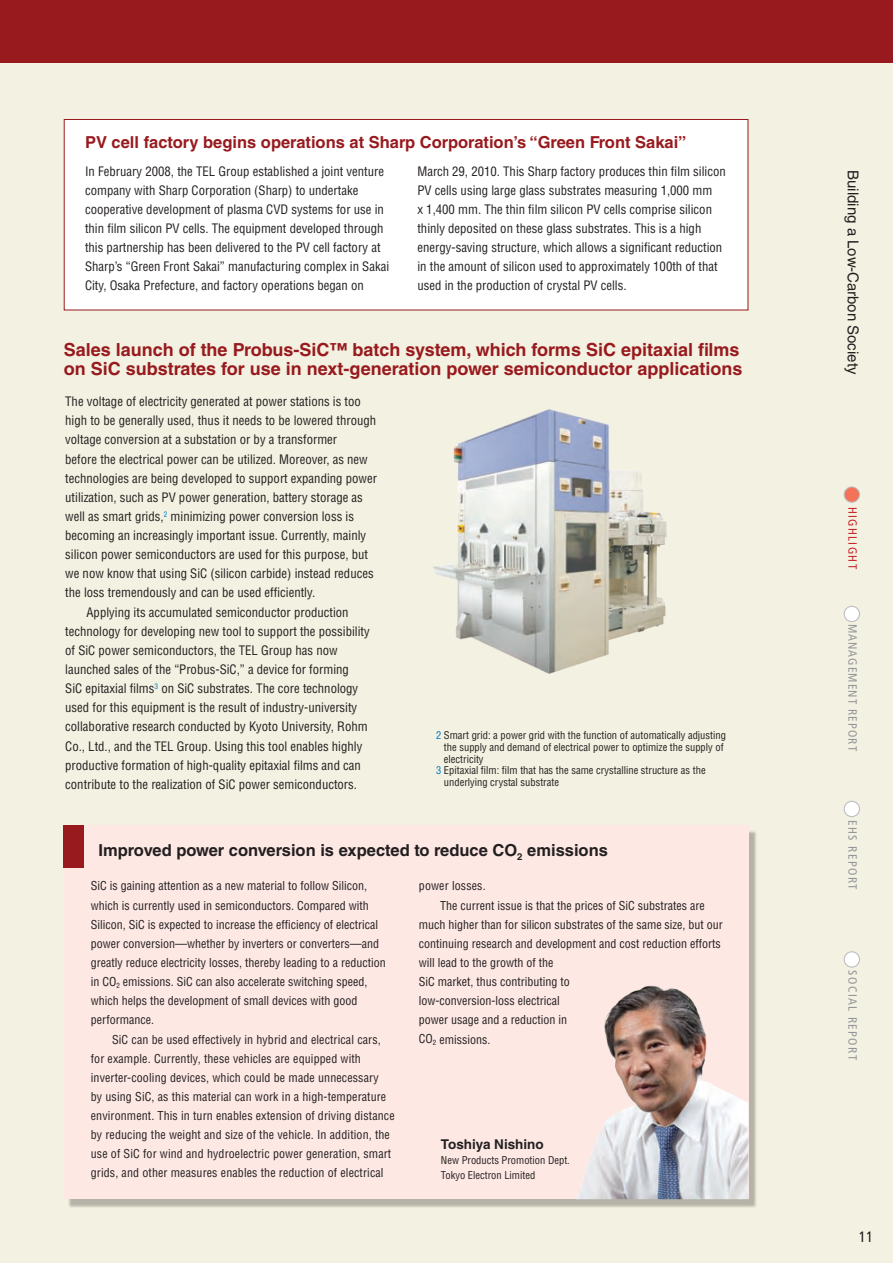
<style>
.page{position:relative;width:893px;height:1263px;background:#f3f1e1}
.page>*{position:absolute;margin:0;border:0;box-sizing:border-box;transform-origin:0 0}
.subhead_2{font:700 18px/19.2px "Helvetica LT Std";color:#981a1e}
.subhead_2-2{font:700 16.5px "Helvetica LT Std";color:#981a1e}
.subhead_K{font:700 16.5px "Helvetica LT Std";color:#231f20}
.section{font:15px "Helvetica LT Std";color:#231f20}
.t1{font:condensed 15px "Frutiger";color:#231f20}
.name1{font:700 13.5px "Helvetica LT Std";color:#231f20}
.body_1st{font:condensed 12.75px/19.2px "Helvetica LT Std";color:#231f20}
.body{font:condensed 12.75px/19.2px "Helvetica LT Std";color:#231f20}
.body_K{font:condensed 12px/19.2px "Helvetica LT Std";letter-spacing:.01em;color:#231f20}
.body_K_1st{font:condensed 12px/19.2px "Helvetica LT Std";color:#231f20}
.t2{font:condensed 12px "Frutiger";letter-spacing:.115em;color:#939598}
.t3{font:condensed 12px "Frutiger";letter-spacing:.09em;color:#939598}
.t4{font:condensed 12px "Frutiger";letter-spacing:.115em;color:#c8242b}
.note{font:condensed 10.5px/11.7px "Helvetica LT Std";color:#231f20}
.name2{font:condensed 10.5px "Helvetica LT Std";color:#231f20}
.s1{color:#0078c0}
</style>
<div class="page">
<div style="left:844px;top:487px;width:15px;height:15px;background:#f37258;border-radius:50%"></div>
<div style="left:844px;top:486px;width:16px;height:17px;border:1px solid #bcbdc0;border-radius:50%"></div>
<div style="left:844px;top:606px;width:15px;height:15px;background:#fff;border-radius:50%"></div>
<div style="left:844px;top:606px;width:16px;height:16px;border:1px solid #bcbdc0;border-radius:50%"></div>
<div style="left:844px;top:801px;width:15px;height:16px;background:#fff;border-radius:50%"></div>
<div style="left:844px;top:801px;width:16px;height:16px;border:1px solid #bcbdc0;border-radius:50%"></div>
<div style="left:844px;top:952px;width:15px;height:15px;background:#fff;border-radius:50%"></div>
<div style="left:844px;top:951px;width:16px;height:17px;border:1px solid #bcbdc0;border-radius:50%"></div>
<div style="left:0;top:0;width:893px;height:62px;background:#981a1e"></div>
<div style="left:64px;top:119px;width:684px;height:191px;background:#fff;border:1px solid #981a1e"></div>
<div style="left:68px;top:830px;width:689px;height:378px;background:#231f20;opacity:.3"></div>
<div style="left:64px;top:826px;width:684px;height:373px;background:#fde8e4"></div>
<img style="left:576px;top:985px;width:172px;height:214px">
<div style="left:64px;top:826px;width:20px;height:42px;background:#981a1e"></div>
<img style="left:433px;top:409px;width:234px;height:265px">
<p class="subhead_2-2" style="left:85px;top:132px;width:603px">PV cell factory begins operations at Sharp Corporation’s “Green Front Sakai”</p>
<p class="body_1st" style="left:85px;top:161px;width:306px">In February 2008, the TEL Group established a joint venture company with Sharp Corporation (Sharp) to undertake cooperative development of plasma CVD systems for use in thin film silicon PV cells. The equipment developed through this partnership has been delivered to the PV cell factory at Sharp’s “Green Front Sakai” manufacturing complex in Sakai City, Osaka Prefecture, and factory operations began on</p>
<p class="body_1st" style="left:417px;top:161px;width:310px">March 29, 2010. This Sharp factory produces thin film silicon PV cells using large glass substrates measuring 1,000 mm<br>x 1,400 mm. The thin film silicon PV cells comprise silicon thinly deposited on these glass substrates. This is a high energy-saving structure, which allows a significant reduction in the amount of silicon used to approximately 100th of that used in the production of crystal PV cells.</p>
<p class="subhead_2" style="left:64px;top:340px;width:680px">Sales launch of the Probus-SiC™ batch system, which forms SiC epitaxial films on SiC substrates for use in next-generation power semiconductor applications</p>
<p class="body_1st" style="left:65px;top:392px;width:313px">The voltage of electricity generated at power stations is too high to be generally used, thus it needs to be lowered through voltage conversion at a substation or by a transformer<br>before the electrical power can be utilized. Moreover, as new technologies are being developed to support expanding power utilization, such as PV power generation, battery storage as well as smart grids,<sup>2</sup> minimizing power conversion loss is becoming an increasingly important issue. Currently, mainly silicon power semiconductors are used for this purpose, but we now know that using SiC (silicon carbide) instead reduces the loss tremendously and can be used efficiently.</p>
<p class="body" style="left:65px;top:602px;width:306px;text-indent:21px">Applying its accumulated semiconductor production technology for developing new tool to support the possibility of SiC power semiconductors, the TEL Group has now launched sales of the “Probus-SiC,” a device for forming<br>SiC epitaxial films<sup>3</sup> on SiC substrates. The core technology used for this equipment is the result of industry-university collaborative research conducted by Kyoto University, Rohm Co., Ltd., and the TEL Group. Using this tool enables highly productive formation of high-quality epitaxial films and can contribute to the realization of SiC power semiconductors.</p>
<p class="note" style="left:444px;top:729px;width:283px;text-indent:-8px"><span class="s1">2</span> Smart grid: a power grid with the function of automatically adjusting the supply and demand of electrical power to optimize the supply of electricity</p>
<p class="note" style="left:444px;top:765px;width:263px;text-indent:-8px"><span class="s1">3</span> Epitaxial film: film that has the same crystalline structure as the underlying crystal substrate</p>
<p class="subhead_K" style="left:99px;top:840px;width:511px">Improved power conversion is expected to reduce CO<sub>2</sub> emissions</p>
<p class="body_K_1st" style="left:91px;top:876px;width:296px">SiC is gaining attention as a new material to follow Silicon, which is currently used in semiconductors. Compared with Silicon, SiC is expected to increase the efficiency of electrical power conversion—whether by inverters or converters—and greatly reduce electricity losses, thereby leading to a reduction in CO<sub>2</sub> emissions. SiC can also accelerate switching speed, which helps the development of small devices with good performance.</p>
<p class="body_K" style="left:91px;top:1029px;width:305px;text-indent:21px">SiC can be used effectively in hybrid and electrical cars, for example. Currently, these vehicles are equipped with inverter-cooling devices, which could be made unnecessary<br>by using SiC, as this material can work in a high-temperature environment. This in turn enables extension of driving distance by reducing the weight and size of the vehicle. In addition, the use of SiC for wind and hydroelectric power generation, smart grids, and other measures enables the reduction of electrical</p>
<p class="body_K" style="left:419px;top:876px;width:68px">power losses.</p>
<p class="body_K" style="left:419px;top:895px;width:305px;text-indent:21px">The current issue is that the prices of SiC substrates are much higher than for silicon substrates of the same size, but our continuing research and development and cost reduction efforts will lead to the growth of the<br>SiC market, thus contributing to<br>low-conversion-loss electrical<br>power usage and a reduction in<br>CO<sub>2</sub> emissions.</p>
<p class="name1" style="left:441px;top:1136px;width:104px">Toshiya Nishino</p>
<p class="name2" style="left:441px;top:1153px;width:130px">New Products Promotion Dept.</p>
<p class="name2" style="left:441px;top:1168px;width:96px">Tokyo Electron Limited</p>
<p class="section" style="left:862px;top:170px;width:206px;rotate:90deg">Building a Low-Carbon Society</p>
<p class="t4" style="left:859px;top:507px;width:64px;rotate:90deg">HIGHLIGHT</p>
<p class="t3" style="left:859px;top:624px;width:129px;rotate:90deg">MANAGEMENT REPORT</p>
<p class="t2" style="left:859px;top:820px;width:71px;rotate:90deg">EHS REPORT</p>
<p class="t2" style="left:859px;top:970px;width:91px;rotate:90deg">SOCIAL REPORT</p>
<p class="t1" style="left:859px;top:1228px;width:16px">11</p>
</div>
